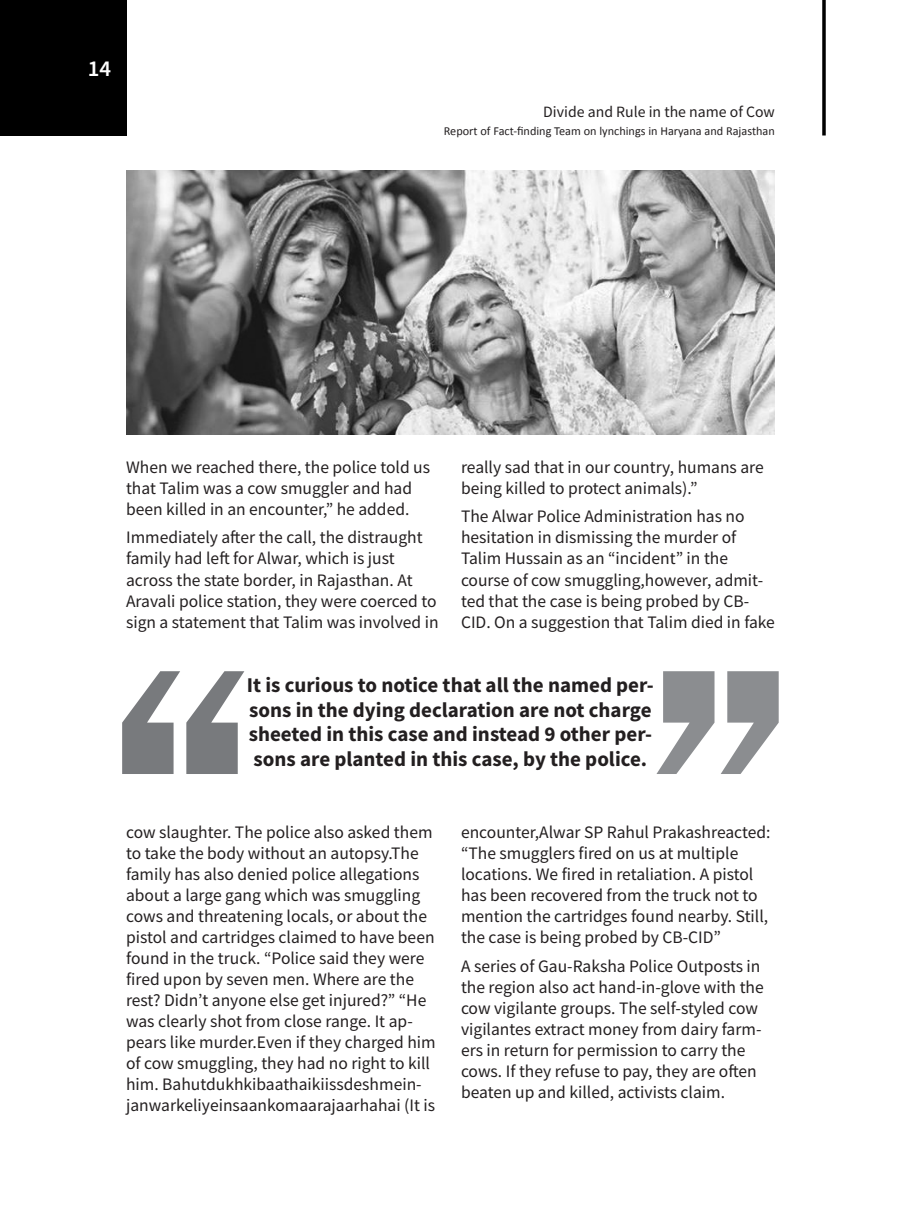
<style>
.page{position:relative;width:914px;height:1229px;background:#fff}
.page>*{position:absolute;margin:0;border:0;box-sizing:border-box;transform-origin:0 0}
.t1{font:600 22.75px "Source Sans Pro";color:#fff}
.t2{font:700 21px/24.5px "Source Sans Pro";color:#231f20;text-align:justify}
.t3{font:17.5px/21px "Source Sans Pro";color:#231f20}
.t4{font:15.75px "Source Sans Pro";color:#231f20}
.t5{font:12.25px "Calibri";color:#231f20}
</style>
<div class="page">
<div style="left:0;top:0;width:126px;height:135px;background:#000"></div>
<hr style="left:822px;top:0;width:3px;height:135px;background:#000">
<img style="left:126px;top:170px;width:649px;height:264px">
<svg style="left:721px;top:671px;width:57px;height:103px"></svg>
<svg style="left:656px;top:671px;width:58px;height:103px"></svg>
<svg style="left:122px;top:671px;width:58px;height:103px"></svg>
<svg style="left:186px;top:671px;width:58px;height:103px"></svg>
<p class="t1" style="left:88px;top:54px;width:25px">14</p>
<p class="t4" style="left:543px;top:101px;width:233px">Divide and Rule in the name of Cow</p>
<p class="t5" style="left:444px;top:123px;width:332px">Report of Fact-finding Team on lynchings in Haryana and Rajasthan</p>
<p class="t3" style="left:126px;top:456px;width:305px">When we reached there, the police told us that Talim was a cow smuggler and had been killed in an encounter,” he added.</p>
<p class="t3" style="left:126px;top:527px;width:314px">Immediately after the call, the distraught family had left for Alwar, which is just across the state border, in Rajasthan. At Aravali police station, they were coerced to sign a statement that Talim was involved in</p>
<p class="t3" style="left:461px;top:456px;width:304px">really sad that in our country, humans are being killed to protect animals).”</p>
<p class="t3" style="left:461px;top:506px;width:315px">The Alwar Police Administration has no hesitation in dismissing the murder of Talim Hussain as an “incident” in the course of cow smuggling,however, admit&shy;ted that the case is being probed by CB-CID. On a suggestion that Talim died in fake</p>
<p class="t2" style="left:247px;top:672px;width:408px">It is curious to notice that all the named per&shy;sons in the dying declaration are not charge sheeted in this case and instead 9 other per&shy;sons are planted in this case, by the police.</p>
<p class="t3" style="left:126px;top:821px;width:311px">cow slaughter. The police also asked them to take the body without an autopsy.The family has also denied police allegations about a large gang which was smuggling cows and threatening locals, or about the pistol and cartridges claimed to have been found in the truck. “Police said they were fired upon by seven men. Where are the rest? Didn’t anyone else get injured?” “He was clearly shot from close range. It ap&shy;pears like murder.Even if they charged him of cow smuggling, they had no right to kill him. Bahutdukhkibaathaikiissdeshmein&shy;janwarkeliyeinsaankomaarajaarhahai (It is</p>
<p class="t3" style="left:461px;top:821px;width:311px">encounter,Alwar SP Rahul Prakashreacted: “The smugglers fired on us at multiple locations. We fired in retaliation. A pistol has been recovered from the truck not to mention the cartridges found nearby. Still, the case is being probed by CB-CID”</p>
<p class="t3" style="left:461px;top:955px;width:304px">A series of Gau-Raksha Police Outposts in the region also act hand-in-glove with the cow vigilante groups. The self-styled cow vigilantes extract money from dairy farm&shy;ers in return for permission to carry the cows. If they refuse to pay, they are often beaten up and killed, activists claim.</p>
</div>
